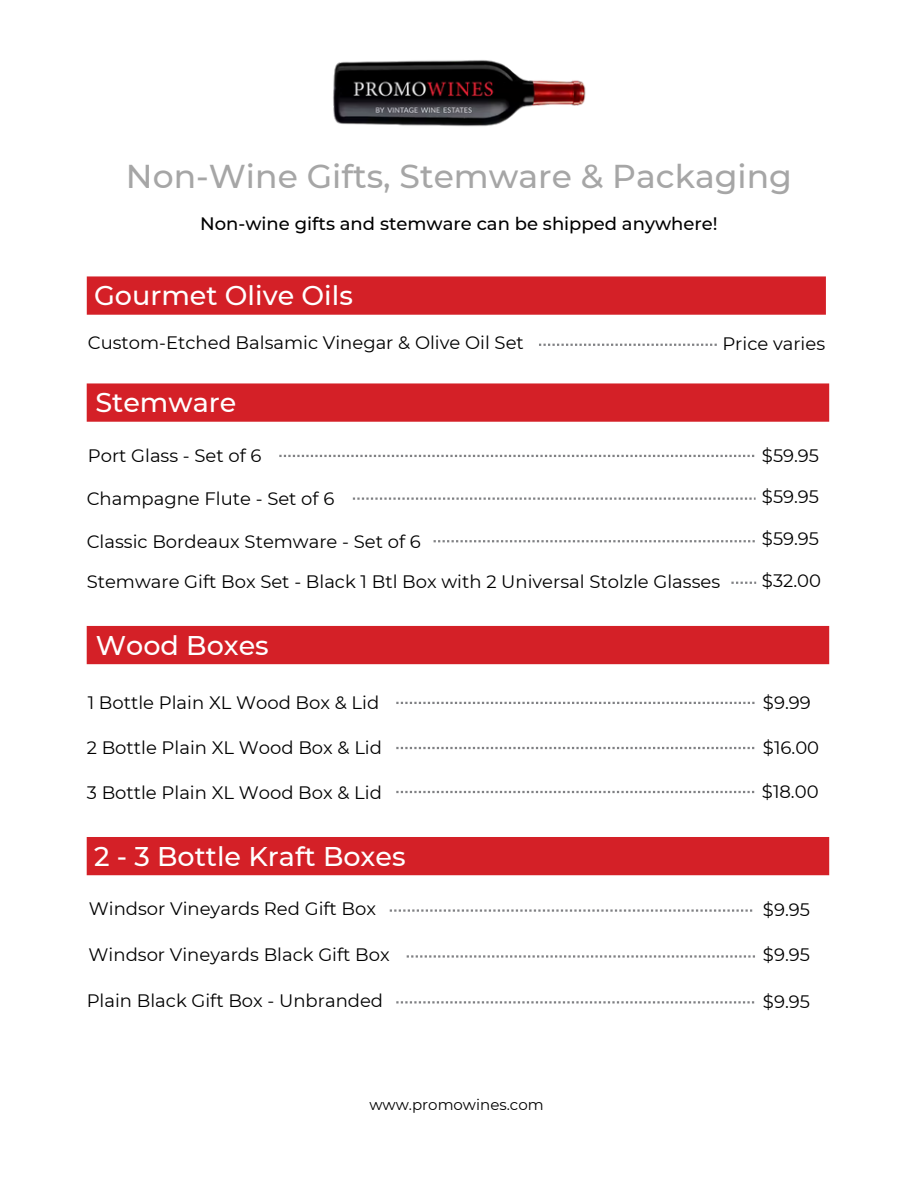
<style>
.page{position:relative;width:918px;height:1188px;background:#fff}
.page>*{position:absolute;margin:0;border:0;box-sizing:border-box;transform-origin:0 0}
.t1{font:500 33px "Montserrat";color:#a6a6a6}
.t2{font:500 27px "Montserrat";color:#fff}
.t3{font:18px "Montserrat";color:#000}
.t4{font:500 18px "Montserrat";color:#000}
.t5{font:15px "Montserrat";color:#000}
</style>
<div class="page">
<svg style="left:539px;top:344px;width:178px;height:2px"></svg>
<svg style="left:353px;top:498px;width:403px;height:2px"></svg>
<svg style="left:434px;top:540px;width:321px;height:2px"></svg>
<svg style="left:396px;top:702px;width:359px;height:2px"></svg>
<svg style="left:396px;top:747px;width:358px;height:2px"></svg>
<svg style="left:396px;top:791px;width:358px;height:2px"></svg>
<div style="left:87px;top:383px;width:742px;height:39px;background:#d42027"></div>
<svg style="left:279px;top:455px;width:475px;height:2px"></svg>
<svg style="left:731px;top:582px;width:25px;height:2px"></svg>
<div style="left:87px;top:626px;width:742px;height:38px;background:#d42027"></div>
<div style="left:87px;top:837px;width:742px;height:38px;background:#d42027"></div>
<svg style="left:390px;top:909px;width:362px;height:3px"></svg>
<svg style="left:407px;top:955px;width:348px;height:3px"></svg>
<svg style="left:396px;top:1001px;width:358px;height:2px"></svg>
<img style="left:333px;top:60px;width:253px;height:67px">
<div style="left:87px;top:276px;width:739px;height:39px;background:#d42027"></div>
<h1 class="t1" style="left:126px;top:156px;width:667px">Non-Wine Gifts, Stemware &amp; Packaging</h1>
<p class="t4" style="left:200px;top:212px;width:519px">Non-wine gifts and stemware can be shipped anywhere!</p>
<h2 class="t2" style="left:94px;top:279px;width:260px">Gourmet Olive Oils</h2>
<p class="t3" style="left:88px;top:332px;width:438px">Custom-Etched Balsamic Vinegar &amp; Olive Oil Set</p>
<h2 class="t2" style="left:95px;top:386px;width:143px">Stemware</h2>
<p class="t3" style="left:722px;top:333px;width:104px">Price varies</p>
<p class="t3" style="left:88px;top:444px;width:175px">Port Glass - Set of 6</p>
<p class="t3" style="left:87px;top:488px;width:249px">Champagne Flute - Set of 6</p>
<p class="t3" style="left:87px;top:531px;width:336px">Classic Bordeaux Stemware - Set of 6</p>
<p class="t3" style="left:87px;top:571px;width:635px">Stemware Gift Box Set - Black 1 Btl Box with 2 Universal Stolzle Glasses</p>
<h2 class="t2" style="left:96px;top:628px;width:174px">Wood Boxes</h2>
<p class="t3" style="left:88px;top:691px;width:293px">1 Bottle Plain XL Wood Box &amp; Lid</p>
<p class="t3" style="left:87px;top:737px;width:297px">2 Bottle Plain XL Wood Box &amp; Lid</p>
<p class="t3" style="left:87px;top:781px;width:297px">3 Bottle Plain XL Wood Box &amp; Lid</p>
<h2 class="t2" style="left:94px;top:840px;width:313px">2 - 3 Bottle Kraft Boxes</h2>
<p class="t3" style="left:89px;top:898px;width:289px">Windsor Vineyards Red Gift Box</p>
<p class="t3" style="left:89px;top:944px;width:303px">Windsor Vineyards Black Gift Box</p>
<p class="t3" style="left:87px;top:989px;width:298px">Plain Black Gift Box - Unbranded</p>
<p class="t5" style="left:369px;top:1096px;width:176px">www.promowines.com</p>
<p class="t3" style="left:762px;top:444px;width:59px">$59.95</p>
<p class="t3" style="left:762px;top:486px;width:59px">$59.95</p>
<p class="t3" style="left:762px;top:528px;width:59px">$59.95</p>
<p class="t3" style="left:762px;top:570px;width:61px">$32.00</p>
<p class="t3" style="left:763px;top:691px;width:49px">$9.99</p>
<p class="t3" style="left:763px;top:737px;width:58px">$16.00</p>
<p class="t3" style="left:762px;top:780px;width:58px">$18.00</p>
<p class="t3" style="left:763px;top:899px;width:48px">$9.95</p>
<p class="t3" style="left:763px;top:944px;width:48px">$9.95</p>
<p class="t3" style="left:763px;top:991px;width:48px">$9.95</p>
</div>
